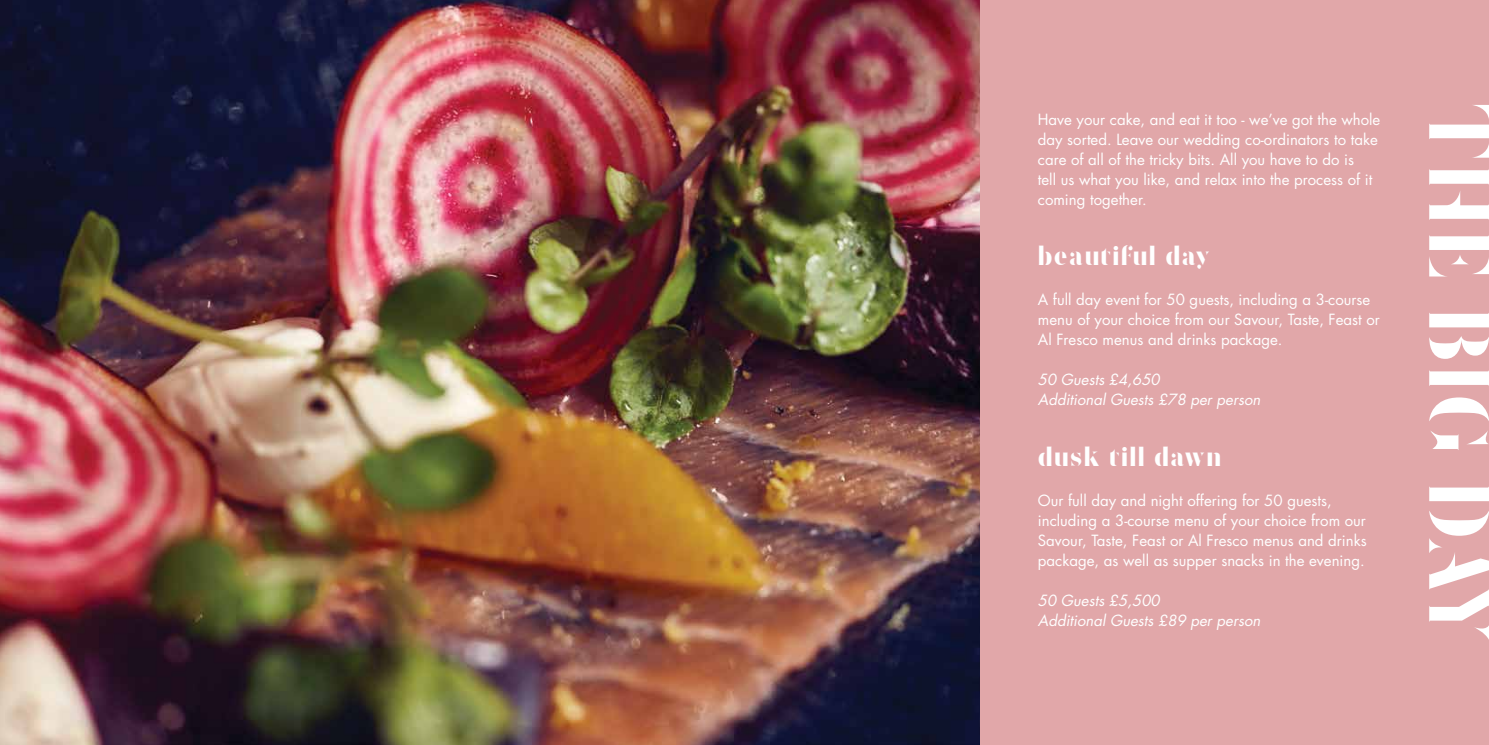
<style>
.page{position:relative;width:1489px;height:745px;background:#fff}
.page>*{position:absolute;margin:0;border:0;box-sizing:border-box;transform-origin:0 0}
.t1{font:75px "Zefani";letter-spacing:.05em;color:#fff}
.t2{font:25px "Zefani";letter-spacing:.05em;color:#fff}
.t3{font:15px/20px "Futura TR";color:#fff}
.t4{font:italic 15px/20px "Futura TR";color:#fff}
</style>
<div class="page">
<div style="left:979px;top:0;width:509px;height:744px;background:#e1a7a9"></div>
<img style="left:0;top:0;width:979px;height:744px">
<p class="t3" style="left:1037px;top:110px;width:344px">Have your cake, and eat it too - we’ve got the whole</p>
<h1 class="t1" style="left:1493px;top:101px;width:544px;rotate:90deg">THE BIG DAY</h1>
<p class="t3" style="left:1037px;top:130px;width:341px">day sorted. Leave our wedding co-ordinators to take care of all of the tricky bits. All you have to do is<br>tell us what you like, and relax into the process of it coming together.</p>
<h2 class="t2" style="left:1037px;top:243px;width:174px">beautiful day</h2>
<p class="t3" style="left:1037px;top:290px;width:343px">A full day event for 50 guests, including a 3-course menu of your choice from our Savour, Taste, Feast or<br>Al Fresco menus and drinks package.</p>
<p class="t4" style="left:1037px;top:370px;width:224px">50 Guests £4,650<br>Additional Guests £78 per person</p>
<h2 class="t2" style="left:1037px;top:443px;width:185px">dusk till dawn</h2>
<p class="t3" style="left:1037px;top:490px;width:330px">Our full day and night offering for 50 guests, including a 3-course menu of your choice from our Savour, Taste, Feast or Al Fresco menus and drinks package, as well as supper snacks in the evening.</p>
<p class="t4" style="left:1037px;top:590px;width:224px">50 Guests £5,500<br>Additional Guests £89 per person</p>
</div>
